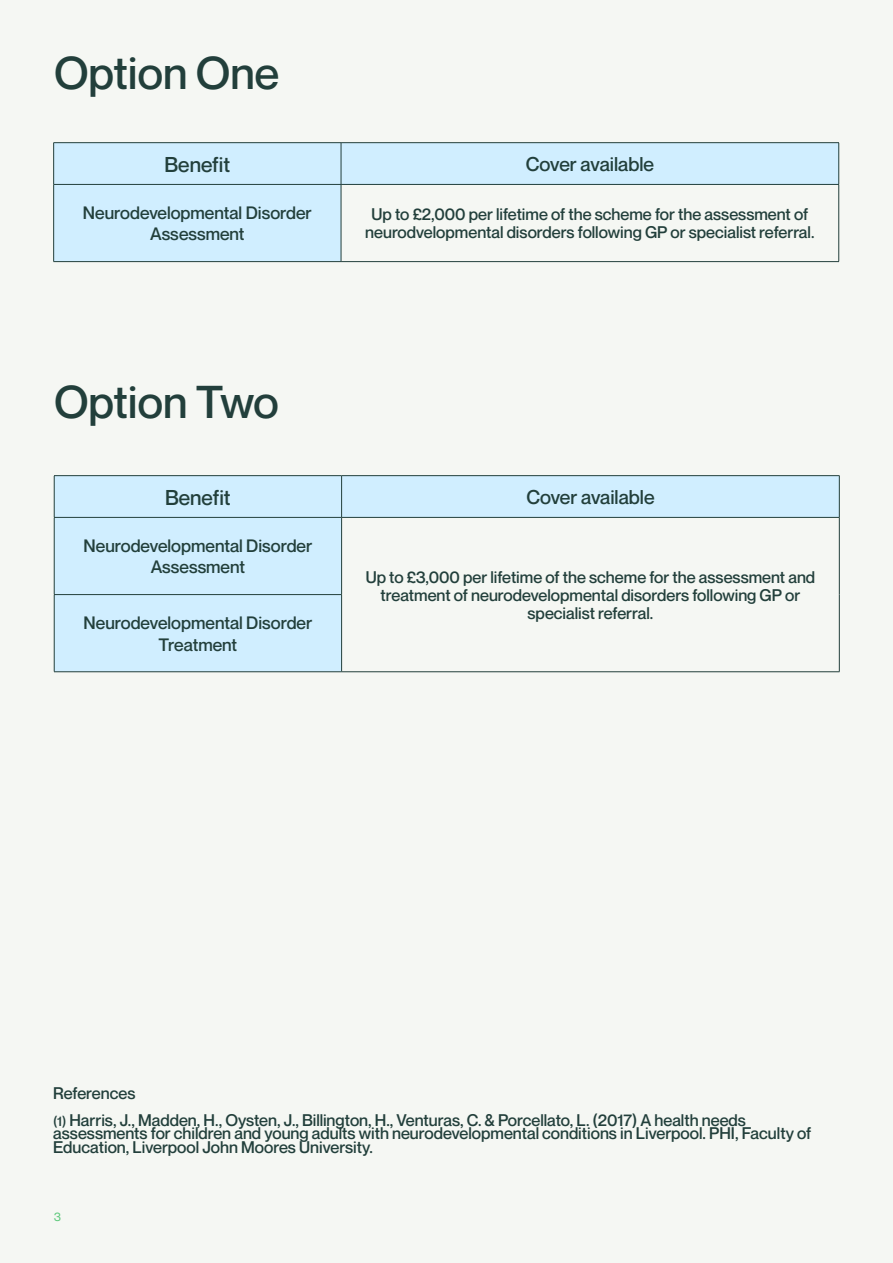
<style>
.page{position:relative;width:893px;height:1263px;background:#f5f7f3}
.page>*{position:absolute;margin:0;border:0;box-sizing:border-box;transform-origin:0 0}
.Page_title{font:500 45px "Neue Montreal";color:#223f3b}
.Table_Heading{font:500 21px "Neue Montreal";color:#223f3b}
.Table_Heading-2{font:500 19.5px "Neue Montreal";color:#223f3b}
.Table_Heading-3{font:500 17.55px/21.1px "Neue Montreal";color:#223f3b;text-align:center}
.Bullet_Points{font:500 16.5px/18px "Neue Montreal";color:#223f3b;text-align:center}
.Statistic_Copy{font:500 16.5px/18px "Neue Montreal";color:#223f3b;text-align:center}
.Page_number_Left{font:12px "Neue Montreal";color:#5cc87a}
.s1{font-size:13.5px}
</style>
<div class="page">
<div style="left:54px;top:143px;width:287px;height:118px;background:#d0eeff"></div>
<div style="left:341px;top:143px;width:498px;height:41px;background:#d0eeff"></div>
<hr style="left:341px;top:261px;width:498px;height:1px;background:#223f3b">
<hr style="left:838px;top:185px;width:1px;height:76px;background:#223f3b">
<hr style="left:53px;top:143px;width:1px;height:41px;background:#223f3b">
<hr style="left:53px;top:185px;width:1px;height:76px;background:#223f3b">
<hr style="left:53px;top:142px;width:288px;height:1px;background:#223f3b">
<hr style="left:53px;top:184px;width:288px;height:1px;background:#223f3b">
<hr style="left:341px;top:185px;width:1px;height:76px;background:#223f3b">
<hr style="left:53px;top:261px;width:288px;height:1px;background:#223f3b">
<hr style="left:341px;top:142px;width:498px;height:1px;background:#223f3b">
<hr style="left:341px;top:143px;width:1px;height:41px;background:#223f3b">
<hr style="left:838px;top:143px;width:1px;height:41px;background:#223f3b">
<hr style="left:341px;top:184px;width:498px;height:1px;background:#223f3b">
<svg style="left:55px;top:476px;width:784px;height:195px"></svg>
<hr style="left:342px;top:671px;width:497px;height:1px;background:#223f3b">
<hr style="left:839px;top:518px;width:1px;height:77px;background:#223f3b">
<hr style="left:839px;top:595px;width:1px;height:76px;background:#223f3b">
<hr style="left:54px;top:476px;width:1px;height:41px;background:#223f3b">
<hr style="left:54px;top:518px;width:1px;height:76px;background:#223f3b">
<hr style="left:54px;top:595px;width:1px;height:76px;background:#223f3b">
<hr style="left:54px;top:475px;width:288px;height:1px;background:#223f3b">
<hr style="left:54px;top:517px;width:288px;height:1px;background:#223f3b">
<hr style="left:341px;top:518px;width:1px;height:76px;background:#223f3b">
<hr style="left:54px;top:594px;width:288px;height:1px;background:#223f3b">
<hr style="left:341px;top:595px;width:1px;height:76px;background:#223f3b">
<hr style="left:54px;top:671px;width:288px;height:1px;background:#223f3b">
<hr style="left:342px;top:475px;width:497px;height:1px;background:#223f3b">
<hr style="left:341px;top:476px;width:1px;height:41px;background:#223f3b">
<hr style="left:839px;top:476px;width:1px;height:41px;background:#223f3b">
<hr style="left:342px;top:517px;width:497px;height:1px;background:#223f3b">
<p class="Page_title" style="left:54px;top:45px;width:227px">Option One</p>
<p class="Table_Heading" style="left:165px;top:151px;width:67px">Benefit</p>
<p class="Table_Heading-2" style="left:526px;top:152px;width:130px">Cover available</p>
<p class="Table_Heading-3" style="left:83px;top:202px;width:230px">Neurodevelopmental Disorder<br>Assessment</p>
<p class="Bullet_Points" style="left:365px;top:206px;width:451px">Up to £2,000 per lifetime of the scheme for the assessment of neurodvelopmental disorders following GP or specialist referral.</p>
<p class="Page_title" style="left:54px;top:374px;width:226px">Option Two</p>
<p class="Table_Heading" style="left:165px;top:484px;width:67px">Benefit</p>
<p class="Table_Heading-2" style="left:526px;top:485px;width:130px">Cover available</p>
<p class="Table_Heading-3" style="left:83px;top:535px;width:230px">Neurodevelopmental Disorder<br>Assessment</p>
<p class="Statistic_Copy" style="left:366px;top:568px;width:451px">Up to £3,000 per lifetime of the scheme for the assessment and treatment of neurodevelopmental disorders following GP or</p>
<p class="Statistic_Copy" style="left:528px;top:604px;width:127px">specialist referral.</p>
<p class="Table_Heading-3" style="left:83px;top:613px;width:230px">Neurodevelopmental Disorder<br>Treatment</p>
<p class="Bullet_Points" style="left:53px;top:1084px;width:84px">References</p>
<p class="Bullet_Points" style="left:53px;top:1111px;width:694px"><span class="s1">(1)</span> Harris, J., Madden, H., Oysten, J., Billington, H., Venturas, C. &amp; Porcellato, L. (2017) A health needs</p>
<p class="Bullet_Points" style="left:53px;top:1126px;width:760px;line-height:13.5px;text-align:left">assessments for children and young adults with neurodevelopmental conditions in Liverpool. PHI, Faculty of<br>Education, Liverpool John Moores University.</p>
<p class="Page_number_Left" style="left:54px;top:1210px;width:8px">3</p>
</div>
